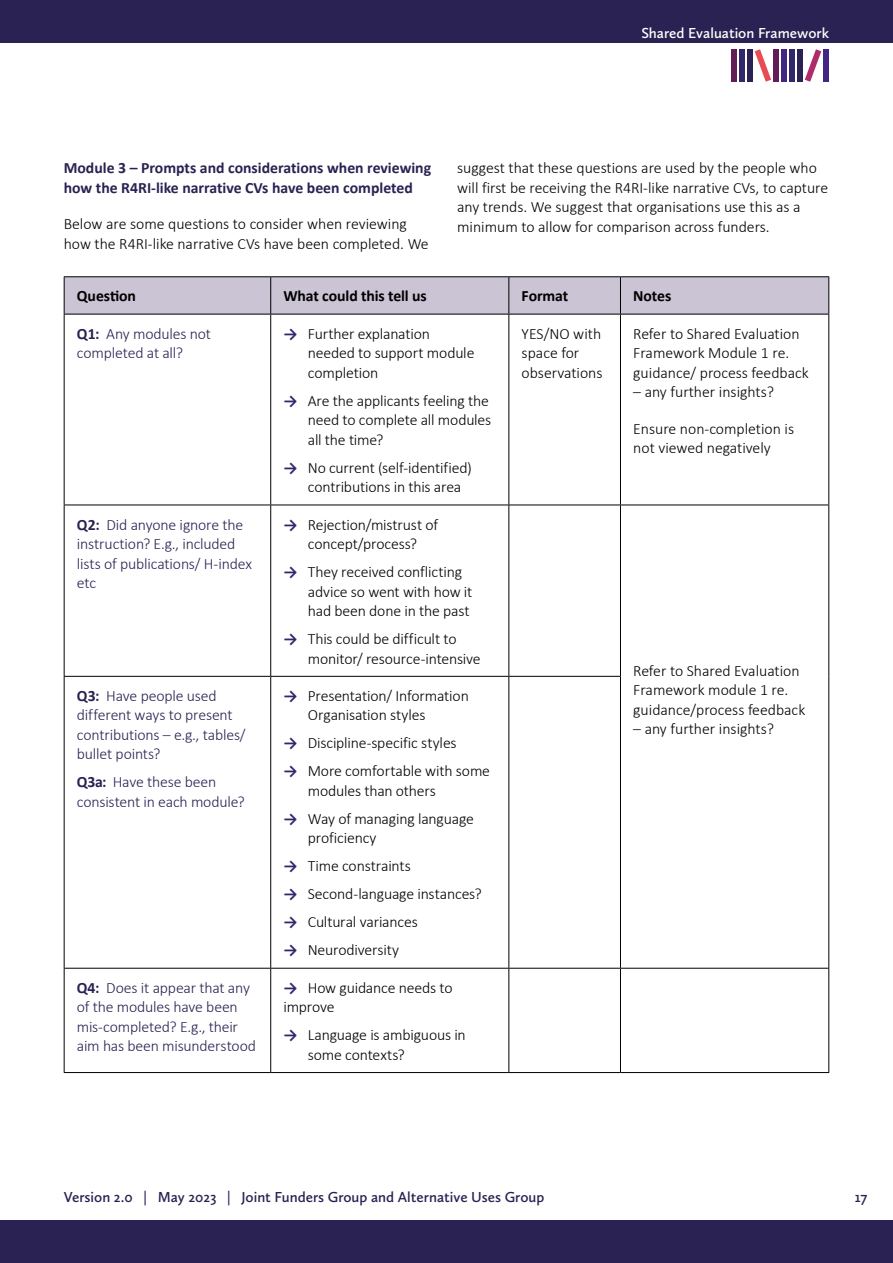
<style>
.page{position:relative;width:893px;height:1263px;background:#fff}
.page>*{position:absolute;margin:0;border:0;box-sizing:border-box;transform-origin:0 0}
.t1{font:300 15.75px/19.5px "Calibri";letter-spacing:-.005em;color:#000}
.t2{font:300 15.75px/19.5px "Calibri";letter-spacing:-.01em;color:#292252}
.t3{font:700 15.75px/19.5px "Calibri";color:#292252}
.t4{font:700 15.75px "Calibri";letter-spacing:-.005em;color:#000}
.t5{font:600 15px "Calluna Sans";color:#292252}
.t6{font:600 15px "Calluna Sans";color:#fdfdfd}
.s1{font-weight:700}
.s2{font-weight:700;color:#32276a}
.s3{color:#32276a}
</style>
<div class="page">
<div style="left:0;top:0;width:893px;height:43px;background:#292252"></div>
<div style="left:0;top:1220px;width:893px;height:43px;background:#292252"></div>
<div style="left:797px;top:49px;width:6px;height:33px;background:#292252"></div>
<div style="left:789px;top:49px;width:6px;height:33px;background:#32276a"></div>
<div style="left:781px;top:49px;width:6px;height:33px;background:#422683"></div>
<div style="left:823px;top:49px;width:6px;height:33px;background:#422683"></div>
<svg style="left:805px;top:49px;width:16px;height:33px"></svg>
<div style="left:747px;top:49px;width:5px;height:33px;background:#292252"></div>
<div style="left:739px;top:49px;width:6px;height:33px;background:#32276a"></div>
<div style="left:731px;top:49px;width:6px;height:33px;background:#631d56"></div>
<div style="left:773px;top:49px;width:6px;height:33px;background:#631d56"></div>
<svg style="left:755px;top:49px;width:16px;height:33px"></svg>
<div style="left:65px;top:277px;width:763px;height:37px;background:#cac4d4"></div>
<hr style="left:64px;top:276px;width:207px;height:1px;background:#000">
<hr style="left:271px;top:276px;width:238px;height:1px;background:#000">
<hr style="left:509px;top:276px;width:111px;height:1px;background:#000">
<hr style="left:620px;top:276px;width:209px;height:1px;background:#000">
<hr style="left:64px;top:314px;width:1px;height:191px;background:#000">
<hr style="left:270px;top:314px;width:1px;height:191px;background:#000">
<hr style="left:508px;top:314px;width:1px;height:191px;background:#000">
<hr style="left:620px;top:314px;width:1px;height:191px;background:#000">
<hr style="left:828px;top:314px;width:1px;height:191px;background:#000">
<hr style="left:64px;top:505px;width:1px;height:171px;background:#000">
<hr style="left:270px;top:505px;width:1px;height:171px;background:#000">
<hr style="left:508px;top:505px;width:1px;height:171px;background:#000">
<hr style="left:620px;top:505px;width:1px;height:171px;background:#000">
<hr style="left:828px;top:505px;width:1px;height:171px;background:#000">
<hr style="left:64px;top:677px;width:1px;height:291px;background:#000">
<hr style="left:270px;top:677px;width:1px;height:291px;background:#000">
<hr style="left:508px;top:677px;width:1px;height:291px;background:#000">
<hr style="left:620px;top:677px;width:1px;height:291px;background:#000">
<hr style="left:828px;top:676px;width:1px;height:292px;background:#000">
<hr style="left:64px;top:968px;width:1px;height:104px;background:#000">
<hr style="left:270px;top:968px;width:1px;height:104px;background:#000">
<hr style="left:508px;top:968px;width:1px;height:104px;background:#000">
<hr style="left:620px;top:968px;width:1px;height:104px;background:#000">
<hr style="left:828px;top:968px;width:1px;height:104px;background:#000">
<hr style="left:64px;top:1072px;width:207px;height:1px;background:#000">
<hr style="left:271px;top:1072px;width:238px;height:1px;background:#000">
<hr style="left:509px;top:1072px;width:111px;height:1px;background:#000">
<hr style="left:620px;top:1072px;width:209px;height:1px;background:#000">
<hr style="left:64px;top:277px;width:1px;height:37px;background:#000">
<hr style="left:270px;top:277px;width:1px;height:37px;background:#000">
<hr style="left:508px;top:277px;width:1px;height:37px;background:#000">
<hr style="left:620px;top:277px;width:1px;height:37px;background:#000">
<hr style="left:828px;top:277px;width:1px;height:37px;background:#000">
<hr style="left:64px;top:314px;width:207px;height:1px;background:#000">
<hr style="left:271px;top:314px;width:238px;height:1px;background:#000">
<hr style="left:509px;top:314px;width:111px;height:1px;background:#000">
<hr style="left:620px;top:314px;width:209px;height:1px;background:#000">
<hr style="left:64px;top:505px;width:207px;height:1px;background:#000">
<hr style="left:271px;top:505px;width:238px;height:1px;background:#000">
<hr style="left:509px;top:505px;width:111px;height:1px;background:#000">
<hr style="left:620px;top:505px;width:209px;height:1px;background:#000">
<hr style="left:64px;top:676px;width:207px;height:1px;background:#000">
<hr style="left:271px;top:676px;width:238px;height:1px;background:#000">
<hr style="left:509px;top:676px;width:112px;height:1px;background:#000">
<hr style="left:64px;top:968px;width:207px;height:1px;background:#000">
<hr style="left:271px;top:968px;width:238px;height:1px;background:#000">
<hr style="left:509px;top:968px;width:111px;height:1px;background:#000">
<hr style="left:620px;top:968px;width:209px;height:1px;background:#000">
<p class="t6" style="left:641px;top:24px;width:189px">Shared Evaluation Framework</p>
<p class="t3" style="left:64px;top:158px;width:369px">Module 3 – Prompts and considerations when reviewing how the R4RI-like narrative CVs have been completed</p>
<p class="t1" style="left:64px;top:214px;width:366px">Below are some questions to consider when reviewing how the R4RI-like narrative CVs have been completed. We</p>
<p class="t1" style="left:457px;top:158px;width:373px">suggest that these questions are used by the people who will first be receiving the R4RI-like narrative CVs, to capture any trends. We suggest that organisations use this as a minimum to allow for comparison across funders.</p>
<p class="t4" style="left:77px;top:285px;width:61px">Question</p>
<p class="t4" style="left:283px;top:285px;width:145px">What could this tell us</p>
<p class="t4" style="left:522px;top:285px;width:48px">Format</p>
<p class="t4" style="left:633px;top:285px;width:40px">Notes</p>
<p class="t2" style="left:77px;top:324px;width:136px"><span class="s1">Q1:</span> Any modules not completed at all?</p>
<p class="t1" style="left:308px;top:324px;width:168px;text-indent:-24px"><span class="s2">→</span> Further explanation needed to support module completion</p>
<p class="t1" style="left:308px;top:391px;width:185px;text-indent:-24px"><span class="s2">→</span> Are the applicants feeling the need to complete all modules all the time?</p>
<p class="t1" style="left:308px;top:458px;width:166px;text-indent:-24px"><span class="s2">→</span> No current (self-identified) contributions in this area</p>
<p class="t1" style="left:522px;top:324px;width:82px">YES/NO with space for observations</p>
<p class="t1" style="left:633px;top:324px;width:177px">Refer to Shared Evaluation<br>Framework Module 1 re. guidance/ process feedback</p>
<p class="t1" style="left:633px;top:382px;width:142px">– any further insights?</p>
<p class="t1" style="left:633px;top:419px;width:162px">Ensure non-completion is not viewed negatively</p>
<p class="t2" style="left:77px;top:514px;width:177px"><span class="s1">Q2:</span> Did anyone ignore the instruction? E.g., included lists of publications/ H-index etc</p>
<p class="t1" style="left:284px;top:514px;width:156px;text-align:center"><span class="s2">→</span> Rejection/mistrust of concept/process?</p>
<p class="t1" style="left:308px;top:562px;width:166px;text-indent:-24px"><span class="s2">→</span> They received conflicting advice so went with how it had been done in the past</p>
<p class="t1" style="left:308px;top:629px;width:174px;text-indent:-24px"><span class="s2">→</span> This could be difficult to monitor/ resource-intensive</p>
<p class="t2" style="left:77px;top:686px;width:170px"><span class="s1">Q3:</span> Have people used different ways to present contributions – e.g., tables/ bullet points?</p>
<p class="t2" style="left:77px;top:772px;width:169px"><span class="s1">Q3a:</span> Have these been consistent in each module?</p>
<p class="t1" style="left:308px;top:686px;width:163px;text-indent:-24px"><span class="s2">→</span> Presentation/ Information<br>Organisation styles</p>
<p class="t1" style="left:283px;top:733px;width:175px"><span class="s2">→</span> Discipline-specific styles</p>
<p class="t1" style="left:308px;top:761px;width:184px;text-indent:-24px"><span class="s2">→</span> More comfortable with some modules than others</p>
<p class="t1" style="left:308px;top:809px;width:168px;text-indent:-24px"><span class="s2">→</span> Way of managing language proficiency</p>
<p class="t1" style="left:283px;top:856px;width:129px"><span class="s2">→</span> Time constraints</p>
<p class="t1" style="left:283px;top:884px;width:200px"><span class="s2">→</span> Second-language instances?</p>
<p class="t1" style="left:283px;top:912px;width:136px"><span class="s2">→</span> Cultural variances</p>
<p class="t1" style="left:283px;top:940px;width:117px"><span class="s2">→</span> Neurodiversity</p>
<p class="t2" style="left:77px;top:978px;width:181px"><span class="s1">Q4:</span> Does it appear that any of the modules have been mis-completed? E.g., their aim has been misunderstood</p>
<p class="t1" style="left:283px;top:978px;width:171px"><span class="s2">→</span> How guidance needs to improve</p>
<p class="t1" style="left:308px;top:1025px;width:160px;text-indent:-24px"><span class="s2">→</span> Language is ambiguous in some contexts?</p>
<p class="t1" style="left:633px;top:660px;width:173px">Refer to Shared Evaluation<br>Framework module 1 re. guidance/process feedback</p>
<p class="t1" style="left:633px;top:719px;width:142px">– any further insights?</p>
<p class="t5" style="left:64px;top:1188px;width:482px">Version 2.0 <span class="s3">|</span> May 2023 <span class="s3">|</span> Joint Funders Group and Alternative Uses Group</p>
<p class="t5" style="left:855px;top:1188px;width:14px">17</p>
</div>
